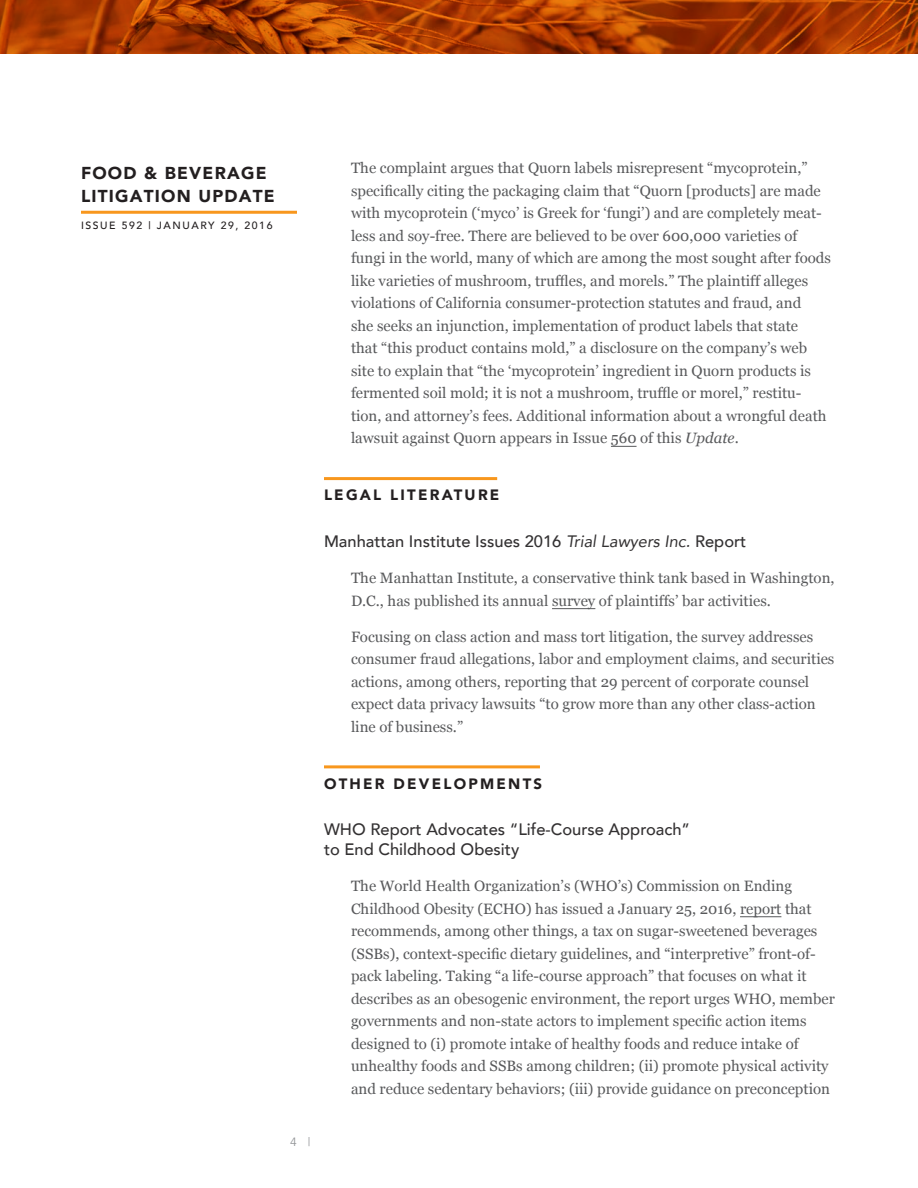
<style>
.page{position:relative;width:918px;height:1188px;background:#fff}
.page>*{position:absolute;margin:0;border:0;box-sizing:border-box;transform-origin:0 0}
.t1{font:900 17.25px/22.5px "Avenir";letter-spacing:.07em;color:#231f20}
.t2{font:500 16.5px/19.8px "Avenir";color:#333132}
.t3{font:15px/22.5px "Georgia";color:#58595b}
.t4{font:900 15px "Avenir";letter-spacing:.15em;color:#231f20}
.t5{font:12px "Avenir";color:#939598}
.t6{font:500 10.5px "Avenir";letter-spacing:.15em;color:#231f20}
.s1{font-style:italic}
.s2{font-weight:400;font-style:italic}
</style>
<div class="page">
<hr style="left:81px;top:211px;width:216px;height:3px;background:#f8971d">
<svg style="left:0;top:0;width:918px;height:54px"></svg>
<svg style="left:611px;top:446px;width:26px;height:1px"></svg>
<hr style="left:324px;top:477px;width:173px;height:3px;background:#f8971d">
<hr style="left:552px;top:608px;width:43px;height:1px;background:#58595b">
<hr style="left:324px;top:765px;width:216px;height:3px;background:#f8971d">
<hr style="left:740px;top:916px;width:41px;height:1px;background:#58595b">
<p class="t1" style="left:81px;top:162px;width:195px">FOOD &amp; BEVERAGE<br>LITIGATION UPDATE</p>
<p class="t6" style="left:81px;top:216px;width:193px">ISSUE 592 | JANUARY 29, 2016</p>
<p class="t3" style="left:351px;top:157px;width:482px">The complaint argues that Quorn labels misrepresent “mycoprotein,” specifically citing the packaging claim that “Quorn [products] are made with mycoprotein (‘myco’ is Greek for ‘fungi’) and are completely meat&shy;less and soy-free. There are believed to be over 600,000 varieties of fungi in the world, many of which are among the most sought after foods like varieties of mushroom, truffles, and morels.” The plaintiff alleges violations of California consumer-protection statutes and fraud, and<br>she seeks an injunction, implementation of product labels that state<br>that “this product contains mold,” a disclosure on the company’s web site to explain that “the ‘mycoprotein’ ingredient in Quorn products is fermented soil mold; it is not a mushroom, truffle or morel,” restitu&shy;tion, and attorney’s fees. Additional information about a wrongful death lawsuit against Quorn appears in Issue 560 of this <span class="s1">Update</span>.</p>
<p class="t4" style="left:324px;top:482px;width:177px">LEGAL LITERATURE</p>
<p class="t2" style="left:324px;top:531px;width:424px">Manhattan Institute Issues 2016 <span class="s2">Trial Lawyers Inc.</span> Report</p>
<p class="t3" style="left:351px;top:567px;width:485px">The Manhattan Institute, a conservative think tank based in Washington,<br>D.C., has published its annual survey of plaintiffs’ bar activities.</p>
<p class="t3" style="left:351px;top:626px;width:485px">Focusing on class action and mass tort litigation, the survey addresses consumer fraud allegations, labor and employment claims, and securities actions, among others, reporting that 29 percent of corporate counsel expect data privacy lawsuits “to grow more than any other class-action line of business.”</p>
<p class="t4" style="left:324px;top:771px;width:220px">OTHER DEVELOPMENTS</p>
<p class="t2" style="left:324px;top:819px;width:368px">WHO Report Advocates “Life-Course Approach” to End Childhood Obesity</p>
<p class="t3" style="left:351px;top:875px;width:485px">The World Health Organization’s (WHO’s) Commission on Ending Childhood Obesity (ECHO) has issued a January 25, 2016, report that recommends, among other things, a tax on sugar-sweetened beverages (SSBs), context-specific dietary guidelines, and “interpretive” front-of&shy;pack labeling. Taking “a life-course approach” that focuses on what it describes as an obesogenic environment, the report urges WHO, member governments and non-state actors to implement specific action items designed to (i) promote intake of healthy foods and reduce intake of unhealthy foods and SSBs among children; (ii) promote physical activity and reduce sedentary behaviors; (iii) provide guidance on preconception</p>
<p class="t5" style="left:290px;top:1135px;width:22px">4 |</p>
</div>
